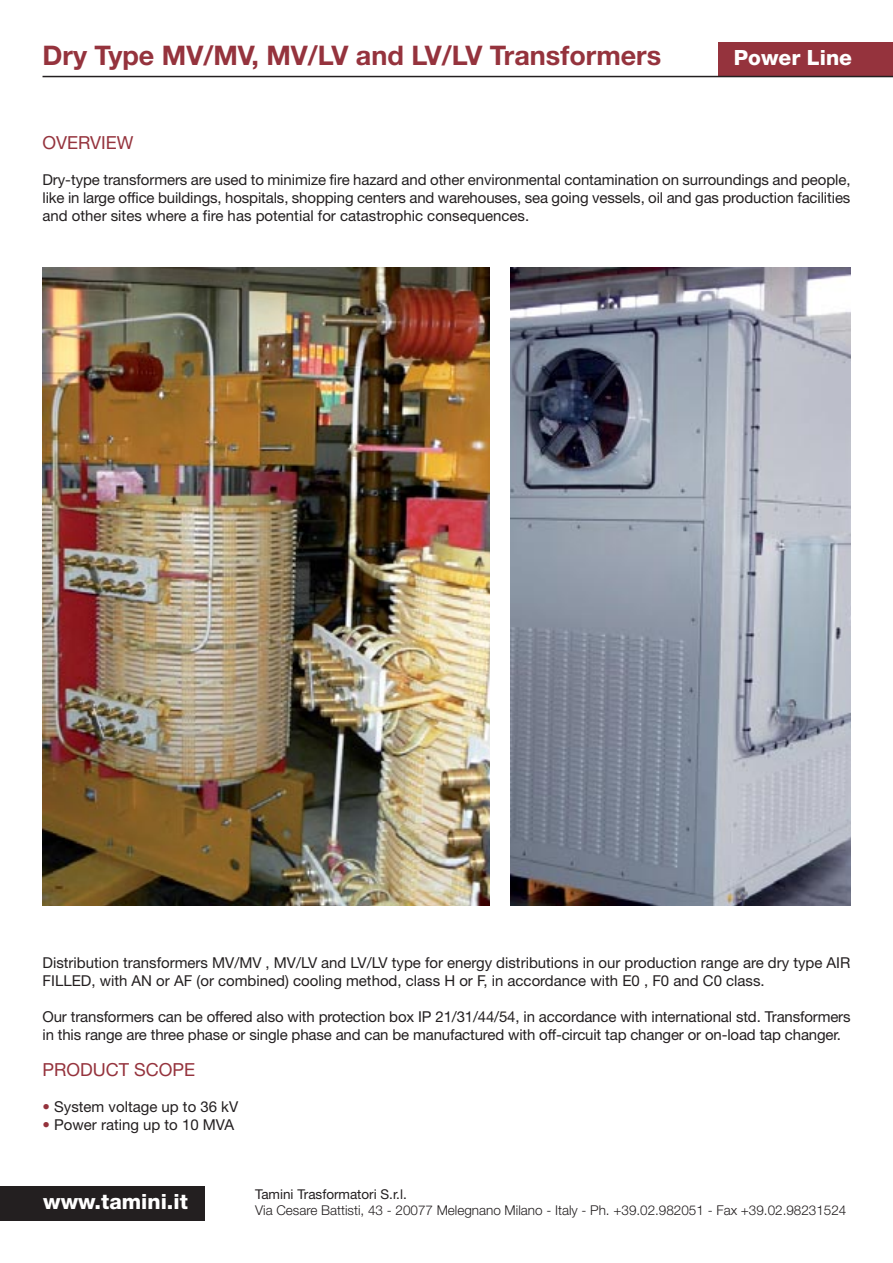
<style>
.page{position:relative;width:893px;height:1263px;background:#fff}
.page>*{position:absolute;margin:0;border:0;box-sizing:border-box;transform-origin:0 0}
.t1{font:700 27px "Helvetica Neue";color:#95333d}
.t2{font:800 21px "Helvetica Neue";color:#fff}
.t3{font:18px "Helvetica Neue";color:#95333d}
.t4{font:15px/18px "Helvetica Neue";color:#231f20}
.t5{font:300 13.5px "Helvetica Neue";color:#231f20}
.t6{font:13.5px "Helvetica Neue";color:#231f20}
.s1{color:#95333d}
</style>
<div class="page">
<img style="left:43px;top:268px;width:446px;height:638px">
<img style="left:510px;top:268px;width:340px;height:638px">
<div style="left:719px;top:43px;width:174px;height:34px;background:#95333d"></div>
<hr style="left:43px;top:76px;width:850px;height:1px;background:#231f20">
<div style="left:0;top:1186px;width:204px;height:34px;background:#231f20"></div>
<h1 class="t1" style="left:43px;top:46px;width:620px">Dry Type MV/MV, MV/LV and LV/LV Transformers</h1>
<h2 class="t2" style="left:734px;top:50px;width:120px">Power Line</h2>
<p class="t3" style="left:43px;top:136px;width:92px">OVERVIEW</p>
<p class="t4" style="left:43px;top:172px;width:809px;text-align:justify">Dry-type transformers are used to minimize fire hazard and other environmental contamination on surroundings and people, like in large office buildings, hospitals, shopping centers and warehouses, sea going vessels, oil and gas production facilities and other sites where a fire has potential for catastrophic consequences.</p>
<p class="t4" style="left:43px;top:955px;width:809px">Distribution transformers MV/MV , MV/LV and LV/LV type for energy distributions in our production range are dry type AIR<br>FILLED, with AN or AF (or combined) cooling method, class H or F, in accordance with E0 , F0 and C0 class.</p>
<p class="t4" style="left:43px;top:1009px;width:809px">Our transformers can be offered also with protection box IP 21/31/44/54, in accordance with international std. Transformers in this range are three phase or single phase and can be manufactured with off-circuit tap changer or on-load tap changer.</p>
<p class="t3" style="left:43px;top:1063px;width:154px">PRODUCT SCOPE</p>
<p class="t4" style="left:43px;top:1099px;width:197px"><span class="s1">•</span> System voltage up to 36 kV</p>
<p class="t4" style="left:43px;top:1117px;width:193px"><span class="s1">•</span> Power rating up to 10 MVA</p>
<h2 class="t2" style="left:43px;top:1194px;width:146px">www.tamini.it</h2>
<p class="t6" style="left:255px;top:1189px;width:153px">Tamini Trasformatori S.r.l.</p>
<p class="t5" style="left:255px;top:1205px;width:593px">Via Cesare Battisti, 43 - 20077 Melegnano Milano - Italy - Ph. +39.02.982051 - Fax +39.02.98231524</p>
</div>
